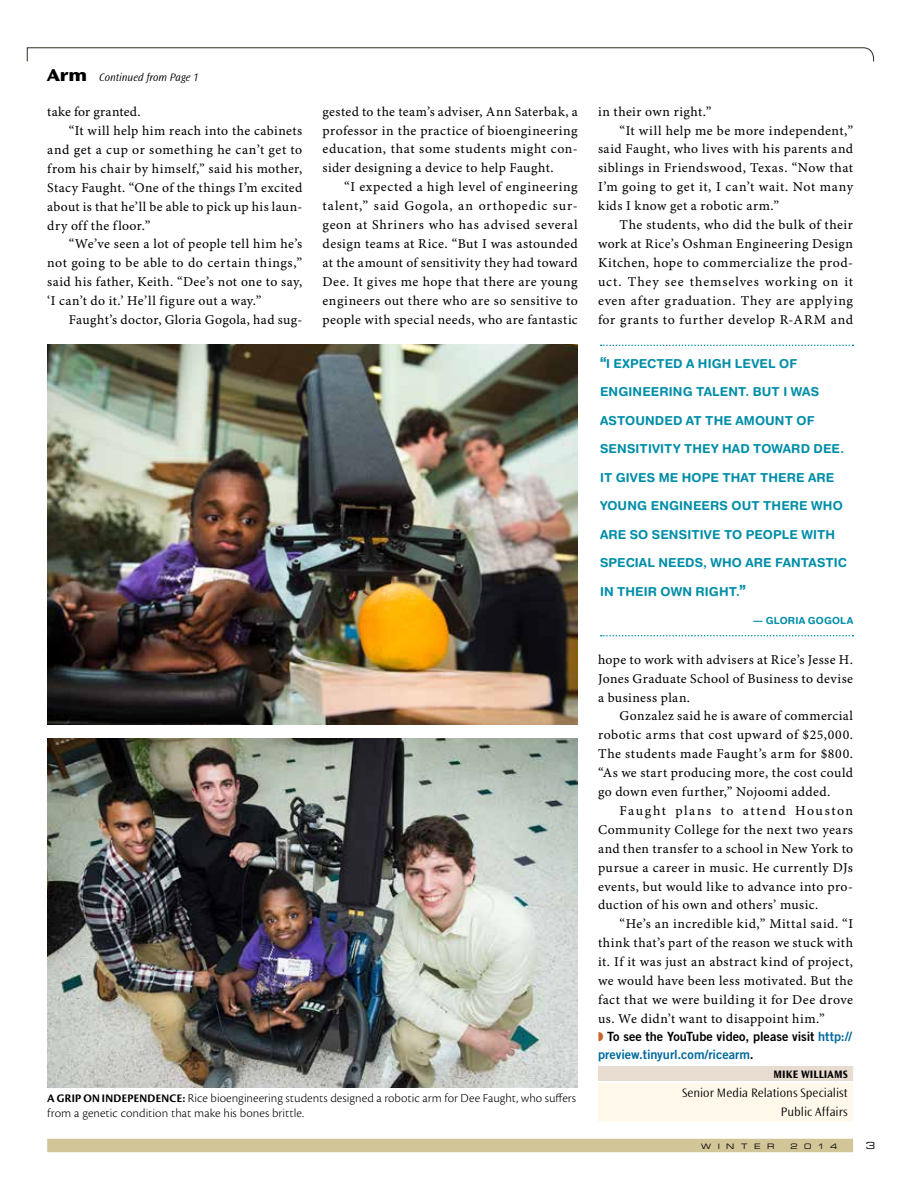
<style>
.page{position:relative;width:918px;height:1188px;background:#fff}
.page>*{position:absolute;margin:0;border:0;box-sizing:border-box;transform-origin:0 0}
.t1{font:13.5px/18.9px "Minion Pro Capt";letter-spacing:.03em;color:#000;text-align:justify}
.t2{font:13.5px "Minion Pro Capt";letter-spacing:.065em;color:#000}
.t3{font:13.5px "Minion Pro Capt";letter-spacing:.01em;color:#000}
.t4{font:12.75px/15px "Cronos Pro Lt Capt";letter-spacing:.005em;color:#000}
.t5{font:12.75px/18px "Trade Gothic LT Std Bd 2";color:#00699e}
.t6{font:300 12.75px/19px "Ocean Sans Std";color:#000;text-align:right}
.t7{font:700 12.3px "Helvetica Rounded LT Std";letter-spacing:.01em;color:#008ea8}
.t8{font:italic 300 11.25px "Ocean Sans Std";color:#000}
.t9{font:700 11.25px "Ocean Sans Std";letter-spacing:.01em;color:#000}
.t10{font:700 9.75px "Helvetica Rounded LT Std";letter-spacing:.02em;color:#008ea8}
.t11{font:9.75px "Eurostile LT Std Ex 2";color:#000}
.t12{font:7.5px "Eurostile LT Std Ex 2";letter-spacing:.865em;color:#000}
.s1{font-weight:800;font-style:normal;font-stretch:expanded;font-size:18px}
.s2{font-family:"Cronos Pro Bold Disp";font-size:12px}
.s3{font-family:"Helvetica Neue LT Std";font-weight:900;font-stretch:condensed;font-size:12.75px}
.s4{color:#c8622e}
.s5{color:#000}
</style>
<div class="page">
<svg style="left:601px;top:345px;width:252px;height:1px"></svg>
<svg style="left:601px;top:635px;width:252px;height:1px"></svg>
<img style="left:47px;top:738px;width:531px;height:349px">
<img style="left:47px;top:345px;width:531px;height:379px">
<svg style="left:27px;top:47px;width:848px;height:15px"></svg>
<div style="left:47px;top:1139px;width:806px;height:13px;background:#d2c598"></div>
<div style="left:598px;top:1066px;width:255px;height:15px;background:#e8dbd0"></div>
<div style="left:598px;top:1083px;width:255px;height:19px;background:#fff8eb"></div>
<div style="left:598px;top:1102px;width:255px;height:19px;background:#fff8eb"></div>
<p class="t8" style="left:47px;top:71px;width:153px"><span class="s1">Arm</span> Continued from Page 1</p>
<p class="t3" style="left:47px;top:104px;width:95px">take for granted.</p>
<p class="t1" style="left:69px;top:122px;width:235px">“It will help him reach into the cabinets</p>
<p class="t1" style="left:47px;top:141px;width:257px">and get a cup or something he can’t get to</p>
<p class="t1" style="left:47px;top:160px;width:257px">from his chair by himself,” said his mother,</p>
<p class="t1" style="left:47px;top:179px;width:257px">Stacy Faught. “One of the things I’m excited</p>
<p class="t1" style="left:47px;top:197px;width:257px">about is that he’ll be able to pick up his laun-</p>
<p class="t1" style="left:47px;top:216px;width:105px">dry off the floor.”</p>
<p class="t1" style="left:69px;top:235px;width:235px">“We’ve seen a lot of people tell him he’s</p>
<p class="t1" style="left:47px;top:254px;width:257px">not going to be able to do certain things,”</p>
<p class="t1" style="left:47px;top:273px;width:257px">said his father, Keith. “Dee’s not one to say,</p>
<p class="t1" style="left:47px;top:292px;width:216px">‘I can’t do it.’ He’ll figure out a way.”</p>
<p class="t1" style="left:69px;top:311px;width:235px">Faught’s doctor, Gloria Gogola, had sug-</p>
<p class="t1" style="left:323px;top:103px;width:257px">gested to the team’s adviser, Ann Saterbak, a professor in the practice of bioengineering education, that some students might con&shy;sider designing a device to help Faught.</p>
<p class="t1" style="left:323px;top:178px;width:257px;text-indent:22px">“I expected a high level of engineering talent,” said Gogola, an orthopedic sur&shy;geon at Shriners who has advised several design teams at Rice. “But I was astounded at the amount of sensitivity they had toward Dee. It gives me hope that there are young engineers out there who are so sensitive to people with special needs, who are fantastic</p>
<p class="t4" style="left:47px;top:1091px;width:530px"><span class="s2">A GRIP ON INDEPENDENCE:</span> Rice bioengineering students designed a robotic arm for Dee Faught, who suffers from a genetic condition that make his bones brittle.</p>
<p class="t1" style="left:598px;top:103px;width:115px">in their own right.”</p>
<p class="t1" style="left:620px;top:121px;width:235px">“It will help me be more independent,”</p>
<p class="t1" style="left:598px;top:140px;width:257px">said Faught, who lives with his parents and</p>
<p class="t1" style="left:598px;top:159px;width:257px">siblings in Friendswood, Texas. “Now that</p>
<p class="t1" style="left:598px;top:178px;width:257px">I’m going to get it, I can’t wait. Not many</p>
<p class="t1" style="left:598px;top:197px;width:183px">kids I know get a robotic arm.”</p>
<p class="t1" style="left:620px;top:216px;width:235px">The students, who did the bulk of their</p>
<p class="t1" style="left:598px;top:235px;width:257px">work at Rice’s Oshman Engineering Design</p>
<p class="t1" style="left:598px;top:254px;width:257px">Kitchen, hope to commercialize the prod-</p>
<p class="t2" style="left:598px;top:273px;width:257px">uct. They see themselves working on it</p>
<p class="t1" style="left:598px;top:292px;width:257px">even after graduation. They are applying</p>
<p class="t1" style="left:598px;top:310px;width:257px">for grants to further develop R-ARM and</p>
<p class="t7" style="left:600px;top:356px;width:199px"><span class="s3">“</span>I EXPECTED A HIGH LEVEL OF</p>
<p class="t7" style="left:600px;top:384px;width:221px">ENGINEERING TALENT. BUT I WAS</p>
<p class="t7" style="left:600px;top:413px;width:216px">ASTOUNDED AT THE AMOUNT OF</p>
<p class="t7" style="left:600px;top:441px;width:246px">SENSITIVITY THEY HAD TOWARD DEE.</p>
<p class="t7" style="left:600px;top:470px;width:236px">IT GIVES ME HOPE THAT THERE ARE</p>
<p class="t7" style="left:600px;top:498px;width:244px">YOUNG ENGINEERS OUT THERE WHO</p>
<p class="t7" style="left:600px;top:527px;width:237px">ARE SO SENSITIVE TO PEOPLE WITH</p>
<p class="t7" style="left:600px;top:555px;width:248px">SPECIAL NEEDS, WHO ARE FANTASTIC</p>
<p class="t7" style="left:600px;top:584px;width:147px">IN THEIR OWN RIGHT.<span class="s3">”</span></p>
<p class="t10" style="left:753px;top:615px;width:101px">— GLORIA GOGOLA</p>
<p class="t1" style="left:598px;top:651px;width:257px">hope to work with advisers at Rice’s Jesse H.<br>Jones Graduate School of Business to devise a business plan.</p>
<p class="t1" style="left:598px;top:707px;width:257px;text-indent:22px">Gonzalez said he is aware of commercial robotic arms that cost upward of $25,000.<br>The students made Faught’s arm for $800. “As we start producing more, the cost could go down even further,” Nojoomi added.</p>
<p class="t1" style="left:598px;top:802px;width:257px;text-indent:22px">Faught plans to attend Houston Community College for the next two years and then transfer to a school in New York to pursue a career in music. He currently DJs events, but would like to advance into pro&shy;duction of his own and others’ music.</p>
<p class="t1" style="left:598px;top:915px;width:257px;text-indent:22px">“He’s an incredible kid,” Mittal said. “I think that’s part of the reason we stuck with it. If it was just an abstract kind of project, we would have been less motivated. But the fact that we were building it for Dee drove us. We didn’t want to disappoint him.”</p>
<p class="t5" style="left:598px;top:1027px;width:255px"><span class="s4">◗</span> <span class="s5">To see the YouTube video, please visit</span> http:// preview.tinyurl.com/ricearm<span class="s5">.</span></p>
<p class="t9" style="left:774px;top:1068px;width:76px">MIKE WILLIAMS</p>
<p class="t6" style="left:682px;top:1083px;width:167px">Senior Media Relations Specialist<br>Public Affairs</p>
<p class="t12" style="left:701px;top:1141px;width:75px">WINTER</p>
<p class="t12" style="left:790px;top:1141px;width:49px">2014</p>
<p class="t11" style="left:866px;top:1139px;width:11px">3</p>
</div>
